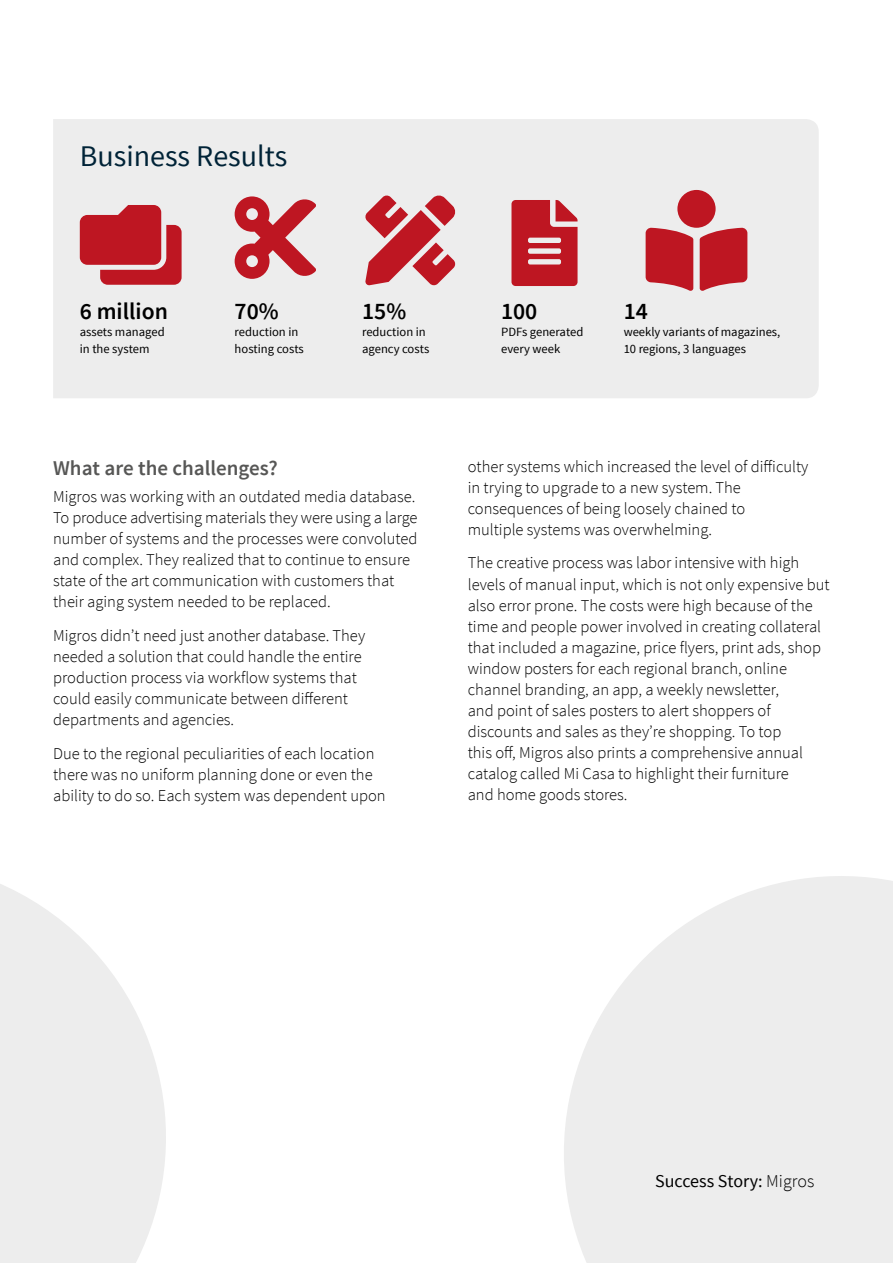
<style>
.page{position:relative;width:893px;height:1263px;background:#fff}
.page>*{position:absolute;margin:0;border:0;box-sizing:border-box;transform-origin:0 0}
.t1{font:30px "Source Sans Pro";color:#002337}
.t2{font:600 23.55px "Source Sans Pro";color:#000}
.t3{font:600 21px "Source Sans Pro";color:#575756}
.t4{font:18px "Source Sans Pro";color:#000}
.t5{font:300 16.5px/21px "Source Sans Pro";color:#000}
.t6{font:12.6px/16.2px "Source Sans Pro";color:#000}
.s1{font-weight:300}
</style>
<div class="page">
<svg style="left:564px;top:876px;width:329px;height:387px;background:#efefef"></svg>
<svg style="left:0;top:884px;width:166px;height:379px;fill:#ededed"></svg>
<div style="left:53px;top:119px;width:766px;height:279px;background:#ededed"></div>
<svg style="left:235px;top:196px;width:81px;height:83px;background:#d2767c"></svg>
<svg style="left:365px;top:195px;width:91px;height:91px;background:#d2737a"></svg>
<svg style="left:646px;top:190px;width:101px;height:101px;background:#d06870"></svg>
<svg style="left:511px;top:200px;width:66px;height:86px;background:#c63b45"></svg>
<svg style="left:80px;top:205px;width:102px;height:80px;background:#c8464f"></svg>
<h1 class="t1" style="left:80px;top:138px;width:209px">Business Results</h1>
<h2 class="t2" style="left:80px;top:296px;width:90px">6 million</h2>
<p class="t6" style="left:80px;top:324px;width:86px">assets managed in the system</p>
<h2 class="t2" style="left:235px;top:296px;width:46px">70%</h2>
<p class="t6" style="left:235px;top:324px;width:71px">reduction in hosting costs</p>
<h2 class="t2" style="left:362px;top:296px;width:46px">15%</h2>
<p class="t6" style="left:362px;top:324px;width:69px">reduction in agency costs</p>
<h2 class="t2" style="left:501px;top:296px;width:38px">100</h2>
<p class="t6" style="left:501px;top:324px;width:84px">PDFs generated every week</p>
<h2 class="t2" style="left:624px;top:296px;width:26px">14</h2>
<p class="t6" style="left:624px;top:324px;width:158px">weekly variants of magazines,<br>10 regions, 3 languages</p>
<p class="t3" style="left:53px;top:455px;width:226px">What are the challenges?</p>
<p class="t5" style="left:53px;top:486px;width:366px">Migros was working with an outdated media database.<br>To produce advertising materials they were using a large number of systems and the processes were convoluted and complex. They realized that to continue to ensure state of the art communication with customers that their aging system needed to be replaced.</p>
<p class="t5" style="left:53px;top:625px;width:314px">Migros didn’t need just another database. They needed a solution that could handle the entire production process via workflow systems that could easily communicate between different departments and agencies.</p>
<p class="t5" style="left:53px;top:743px;width:334px">Due to the regional peculiarities of each location there was no uniform planning done or even the ability to do so. Each system was dependent upon</p>
<p class="t5" style="left:468px;top:456px;width:342px">other systems which increased the level of difficulty in trying to upgrade to a new system. The consequences of being loosely chained to<br>multiple systems was overwhelming.</p>
<p class="t5" style="left:468px;top:553px;width:363px">The creative process was labor intensive with high levels of manual input, which is not only expensive but also error prone. The costs were high because of the time and people power involved in creating collateral that included a magazine, price flyers, print ads, shop window posters for each regional branch, online channel branding, an app, a weekly newsletter,<br>and point of sales posters to alert shoppers of discounts and sales as they’re shopping. To top<br>this off, Migros also prints a comprehensive annual catalog called Mi Casa to highlight their furniture<br>and home goods stores.</p>
<p class="t4" style="left:655px;top:1170px;width:161px">Success Story: <span class="s1">Migros</span></p>
</div>
